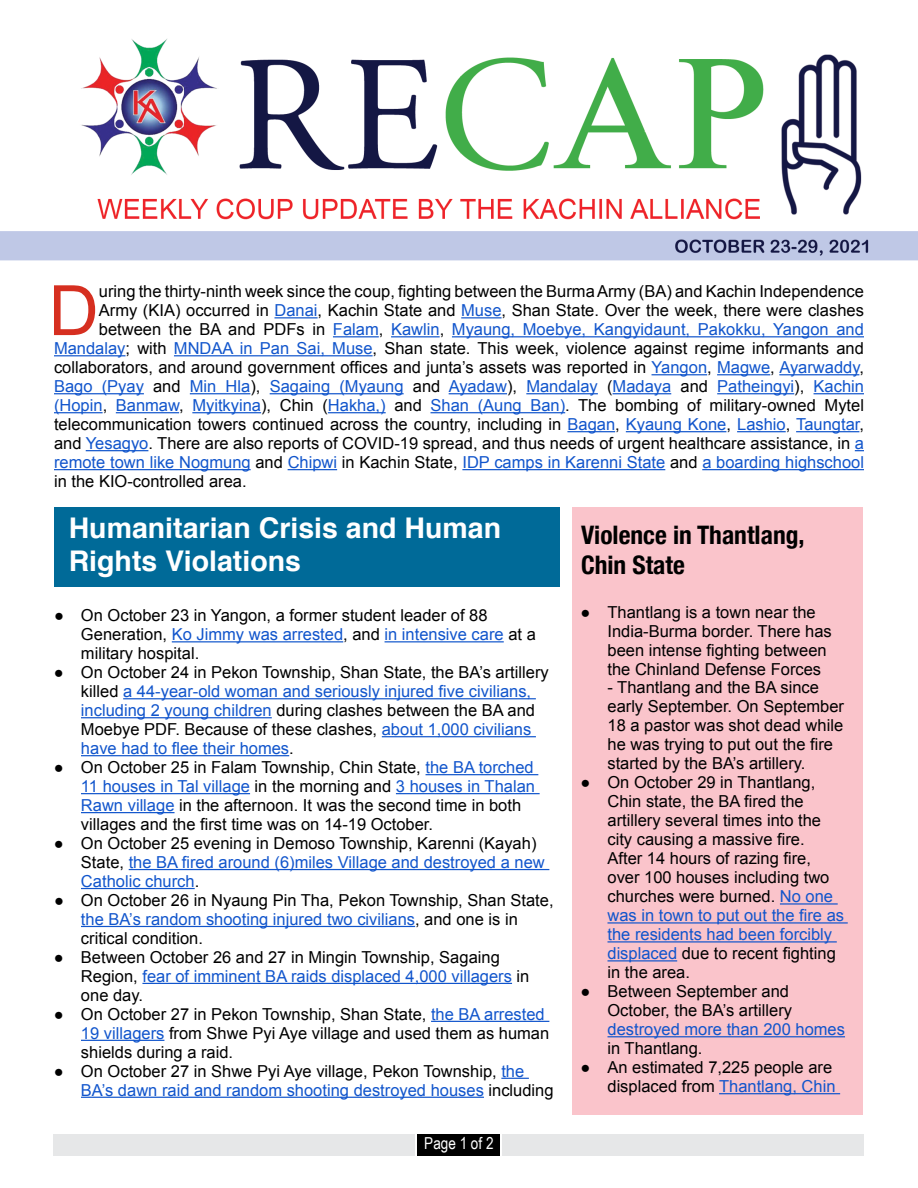
<style>
.page{position:relative;width:918px;height:1188px;background:#fff}
.page>*{position:absolute;margin:0;border:0;box-sizing:border-box;transform-origin:0 0}
.t1{font:69.45px "Arial";color:#d62f20}
.t2{font:700 28.5px/32.8px "Helvetica";color:#fff}
.t3{font:700 condensed 25.5px/29.2px "Helvetica Neue";color:#000}
.t4{font:16.5px/18.9px "Arial";color:#000}
.t5{font:16.5px/18.9px "Arial";color:#15c}
.t6{font:16.5px "Arial Narrow";color:#fff}
.s1{color:#15c}
.s2{color:#000}
</style>
<div class="page">
<img style="left:0;top:39px;width:918px;height:222px">
<hr style="left:274px;top:317px;width:44px;height:1px;background:#15c">
<hr style="left:461px;top:317px;width:41px;height:1px;background:#15c">
<hr style="left:333px;top:336px;width:46px;height:1px;background:#15c">
<hr style="left:391px;top:336px;width:49px;height:1px;background:#15c">
<hr style="left:452px;top:336px;width:412px;height:1px;background:#15c">
<hr style="left:54px;top:355px;width:72px;height:1px;background:#15c">
<hr style="left:174px;top:355px;width:199px;height:1px;background:#15c">
<hr style="left:652px;top:374px;width:55px;height:1px;background:#15c">
<hr style="left:717px;top:374px;width:53px;height:1px;background:#15c">
<hr style="left:779px;top:374px;width:80px;height:1px;background:#15c">
<hr style="left:54px;top:393px;width:90px;height:1px;background:#15c">
<hr style="left:190px;top:393px;width:60px;height:1px;background:#15c">
<hr style="left:270px;top:393px;width:134px;height:1px;background:#15c">
<hr style="left:449px;top:393px;width:58px;height:1px;background:#15c">
<hr style="left:526px;top:393px;width:72px;height:1px;background:#15c">
<hr style="left:613px;top:393px;width:58px;height:1px;background:#15c">
<hr style="left:717px;top:393px;width:77px;height:1px;background:#15c">
<hr style="left:814px;top:393px;width:50px;height:1px;background:#15c">
<hr style="left:54px;top:412px;width:49px;height:1px;background:#15c">
<hr style="left:116px;top:412px;width:63px;height:1px;background:#15c">
<hr style="left:192px;top:412px;width:69px;height:1px;background:#15c">
<hr style="left:328px;top:412px;width:58px;height:1px;background:#15c">
<hr style="left:431px;top:412px;width:134px;height:1px;background:#15c">
<hr style="left:567px;top:431px;width:48px;height:1px;background:#15c">
<hr style="left:626px;top:431px;width:100px;height:1px;background:#15c">
<hr style="left:737px;top:431px;width:49px;height:1px;background:#15c">
<hr style="left:796px;top:431px;width:63px;height:1px;background:#15c">
<hr style="left:86px;top:450px;width:62px;height:1px;background:#15c">
<hr style="left:54px;top:469px;width:197px;height:1px;background:#15c">
<hr style="left:288px;top:469px;width:49px;height:1px;background:#15c">
<hr style="left:462px;top:469px;width:203px;height:1px;background:#15c">
<hr style="left:702px;top:469px;width:162px;height:1px;background:#15c">
<div style="left:54px;top:507px;width:505px;height:79px;background:#006a98"></div>
<div style="left:572px;top:507px;width:291px;height:608px;background:#fac4cb"></div>
<div style="left:418px;top:1134px;width:82px;height:22px;background:#000"></div>
<div style="left:503px;top:1134px;width:361px;height:22px;background:#e6e7e8"></div>
<div style="left:54px;top:1134px;width:361px;height:22px;background:#e6e7e8"></div>
<hr style="left:780px;top:903px;width:58px;height:2px;background:#15c">
<hr style="left:608px;top:922px;width:240px;height:2px;background:#15c">
<hr style="left:608px;top:941px;width:229px;height:2px;background:#15c">
<hr style="left:608px;top:960px;width:69px;height:1px;background:#15c">
<hr style="left:608px;top:1036px;width:237px;height:1px;background:#15c">
<hr style="left:719px;top:1093px;width:121px;height:1px;background:#15c">
<hr style="left:172px;top:641px;width:171px;height:1px;background:#15c">
<hr style="left:385px;top:641px;width:119px;height:1px;background:#15c">
<hr style="left:123px;top:698px;width:413px;height:1px;background:#15c">
<hr style="left:81px;top:717px;width:191px;height:1px;background:#15c">
<hr style="left:382px;top:736px;width:154px;height:1px;background:#15c">
<hr style="left:81px;top:755px;width:208px;height:1px;background:#15c">
<hr style="left:426px;top:774px;width:112px;height:1px;background:#15c">
<hr style="left:81px;top:793px;width:169px;height:1px;background:#15c">
<hr style="left:396px;top:793px;width:144px;height:1px;background:#15c">
<hr style="left:81px;top:812px;width:94px;height:1px;background:#15c">
<hr style="left:129px;top:869px;width:420px;height:1px;background:#15c">
<hr style="left:81px;top:888px;width:114px;height:1px;background:#15c">
<hr style="left:81px;top:926px;width:334px;height:1px;background:#15c">
<hr style="left:142px;top:983px;width:370px;height:1px;background:#15c">
<hr style="left:431px;top:1021px;width:118px;height:1px;background:#15c">
<hr style="left:81px;top:1040px;width:83px;height:1px;background:#15c">
<svg style="left:501px;top:1078px;width:28px;height:1px"></svg>
<hr style="left:81px;top:1097px;width:403px;height:1px;background:#15c">
<h1 class="t1" style="left:49px;top:265px;width:52px">D</h1>
<p class="t4" style="left:99px;top:282px;width:767px">uring the thirty-ninth week since the coup, fighting between the Burma Army (BA) and Kachin Independence</p>
<p class="t4" style="left:99px;top:301px;width:767px">Army (KIA) occurred in <span class="s1">Danai</span>, Kachin State and <span class="s1">Muse</span>, Shan State. Over the week, there were clashes</p>
<p class="t5" style="left:99px;top:320px;width:767px"><span class="s2">between the BA and PDFs in</span> Falam<span class="s2">,</span> Kawlin<span class="s2">,</span> Myaung, Moebye, Kangyidaunt, Pakokku, Yangon and</p>
<p class="t4" style="left:54px;top:339px;width:811px"><span class="s1">Mandalay</span>; with <span class="s1">MNDAA in Pan Sai, Muse</span>, Shan state. This week, violence against regime informants and</p>
<p class="t4" style="left:54px;top:358px;width:812px">collaborators, and around government offices and junta’s assets was reported in <span class="s1">Yangon</span>, <span class="s1">Magwe</span>, <span class="s1">Ayarwaddy</span>,</p>
<p class="t5" style="left:54px;top:377px;width:812px">Bago (Pyay <span class="s2">and</span> Min Hla<span class="s2">),</span> Sagaing (Myaung <span class="s2">and</span> Ayadaw<span class="s2">),</span> Mandalay <span class="s2">(</span>Madaya <span class="s2">and</span> Patheingyi<span class="s2">),</span> Kachin</p>
<p class="t4" style="left:54px;top:396px;width:811px"><span class="s1">(Hopin</span>, <span class="s1">Banmaw</span>, <span class="s1">Myitkyina</span>), Chin (<span class="s1">Hakha,)</span> and <span class="s1">Shan (Aung Ban)</span>. The bombing of military-owned Mytel</p>
<p class="t4" style="left:54px;top:415px;width:812px">telecommunication towers continued across the country, including in <span class="s1">Bagan</span>, <span class="s1">Kyaung Kone</span>, <span class="s1">Lashio</span>, <span class="s1">Taungtar</span>,</p>
<p class="t4" style="left:54px;top:434px;width:812px">and <span class="s1">Yesagyo</span>. There are also reports of COVID-19 spread, and thus needs of urgent healthcare assistance, in <span class="s1">a</span></p>
<p class="t5" style="left:54px;top:453px;width:811px">remote town like Nogmung <span class="s2">and</span> Chipwi <span class="s2">in Kachin State,</span> IDP camps in Karenni State <span class="s2">and</span> a boarding highschool</p>
<p class="t4" style="left:54px;top:472px;width:194px">in the KIO-controlled area.</p>
<h2 class="t2" style="left:69px;top:512px;width:434px">Humanitarian Crisis and Human<br>Rights Violations</h2>
<h3 class="t3" style="left:581px;top:519px;width:225px">Violence in Thantlang,<br>Chin State</h3>
<p class="t4" style="left:81px;top:606px;width:456px;text-indent:-27px">● On October 23 in Yangon, a former student leader of 88<br>Generation, <span class="s1">Ko Jimmy was arrested</span>, and <span class="s1">in intensive care</span> at a military hospital.</p>
<p class="t4" style="left:81px;top:663px;width:469px;text-indent:-27px">● On October 24 in Pekon Township, Shan State, the BA’s artillery killed <span class="s1">a 44-year-old woman and seriously injured five civilians, including 2 young children</span> during clashes between the BA and Moebye PDF. Because of these clashes, <span class="s1">about 1,000 civilians have had to flee their homes</span>.</p>
<p class="t4" style="left:81px;top:758px;width:456px;text-indent:-27px">● On October 25 in Falam Township, Chin State, <span class="s1">the BA torched 11 houses in Tal village</span> in the morning and <span class="s1">3 houses in Thalan Rawn village</span> in the afternoon. It was the second time in both villages and the first time was on 14-19 October.</p>
<p class="t5" style="left:81px;top:834px;width:465px;text-indent:-27px"><span class="s2">● On October 25 evening in Demoso Township, Karenni (Kayah)<br>State,</span> the BA fired around (6)miles Village and destroyed a new<br>Catholic church<span class="s2">.</span></p>
<p class="t4" style="left:81px;top:891px;width:474px;text-indent:-27px">● On October 26 in Nyaung Pin Tha, Pekon Township, Shan State, <span class="s1">the BA’s random shooting injured two civilians</span>, and one is in critical condition.</p>
<p class="t4" style="left:81px;top:948px;width:450px;text-indent:-27px">● Between October 26 and 27 in Mingin Township, Sagaing<br>Region, <span class="s1">fear of imminent BA raids displaced 4,000 villagers</span> in one day.</p>
<p class="t4" style="left:81px;top:1005px;width:470px;text-indent:-27px">● On October 27 in Pekon Township, Shan State, <span class="s1">the BA arrested<br>19 villagers</span> from Shwe Pyi Aye village and used them as human shields during a raid.</p>
<p class="t4" style="left:81px;top:1061px;width:474px;text-indent:-27px">● On October 27 in Shwe Pyi Aye village, Pekon Township, <span class="s1">the<br>BA’s dawn raid and random shooting destroyed houses</span> including</p>
<p class="t6" style="left:424px;top:1131px;width:71px">Page 1 of 2</p>
<p class="t4" style="left:607px;top:603px;width:226px;text-indent:-27px">● Thantlang is a town near the<br>India-Burma border. There has been intense fighting between the Chinland Defense Forces</p>
<p class="t4" style="left:607px;top:678px;width:238px">- Thantlang and the BA since early September. On September<br>18 a pastor was shot dead while he was trying to put out the fire started by the BA’s artillery.</p>
<p class="t4" style="left:607px;top:773px;width:238px;text-indent:-27px">● On October 29 in Thantlang,<br>Chin state, the BA fired the artillery several times into the city causing a massive fire.<br>After 14 hours of razing fire, over 100 houses including two churches were burned. <span class="s1">No one was in town to put out the fire as the residents had been forcibly displaced</span> due to recent fighting in the area.</p>
<p class="t4" style="left:580px;top:982px;width:213px;text-align:right">● Between September and<br>October, the BA’s artillery</p>
<p class="t5" style="left:607px;top:1020px;width:239px">destroyed more than 200 homes</p>
<p class="t4" style="left:607px;top:1039px;width:97px">in Thantlang.</p>
<p class="t4" style="left:580px;top:1058px;width:257px;text-align:right">● An estimated 7,225 people are displaced from <span class="s1">Thantlang, Chin</span></p>
</div>
